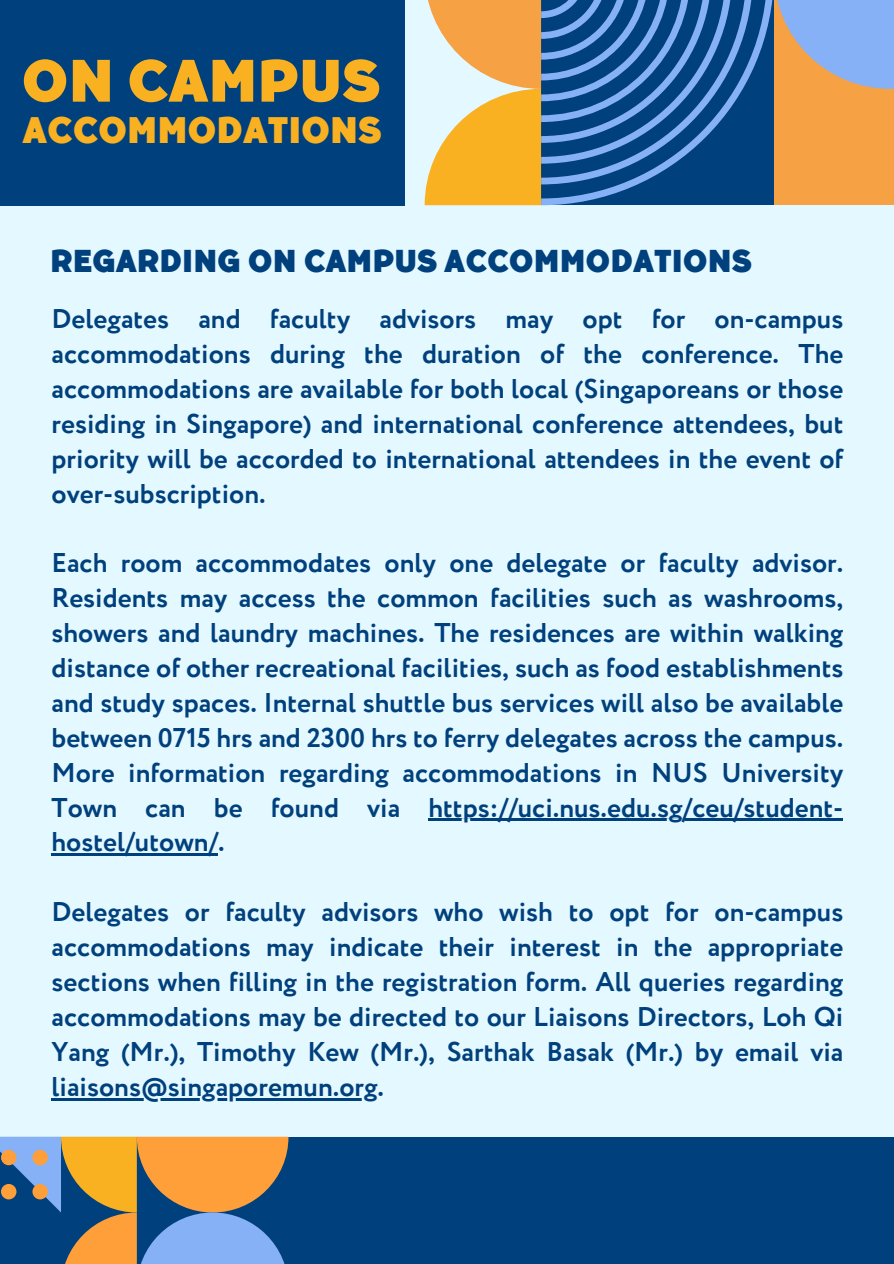
<style>
.page{position:relative;width:894px;height:1264px;background:#fff}
.page>*{position:absolute;margin:0;border:0;box-sizing:border-box;transform-origin:0 0}
.t1{font:900 59.7px "TT Corals";color:#f9b122}
.t2{font:900 36.75px "TT Corals";color:#f9b122}
.t3{font:900 31.5px "TT Corals";color:#00407c}
.t4{font:700 27px/34.8px "Circe";color:#00407c;text-align:justify}
</style>
<div class="page">
<div style="left:0;top:0;width:893px;height:1263px;background:#e4f8ff"></div>
<div style="left:0;top:1136px;width:893px;height:127px;background:#00407c"></div>
<svg style="left:0;top:1136px;width:288px;height:127px"></svg>
<hr style="left:428px;top:818px;width:415px;height:3px;background:#00407c">
<hr style="left:52px;top:853px;width:166px;height:3px;background:#00407c">
<hr style="left:52px;top:1097px;width:325px;height:3px;background:#00407c">
<div style="left:773px;top:0;width:120px;height:205px;background:#f6a143"></div>
<svg style="left:773px;top:0;width:120px;height:89px"></svg>
<svg style="left:752px;top:0;width:21px;height:205px;background:#0d4b88"></svg>
<svg style="left:424px;top:0;width:328px;height:205px;background:#70828a"></svg>
<div style="left:0;top:0;width:404px;height:205px;background:#00407c"></div>
<p class="t1" style="left:21px;top:45px;width:360px">ON CAMPUS</p>
<h2 class="t2" style="left:23px;top:108px;width:360px">ACCOMMODATIONS</h2>
<h1 class="t3" style="left:50px;top:242px;width:703px">REGARDING ON CAMPUS ACCOMMODATIONS</h1>
<p class="t4" style="left:52px;top:303px;width:793px">Delegates and faculty advisors may opt for on-campus accommodations during the duration of the conference. The accommodations are available for both local (Singaporeans or those residing in Singapore) and international conference attendees, but priority will be accorded to international attendees in the event of over-subscription.</p>
<h2 class="t4" style="left:52px;top:547px;width:793px">Each room accommodates only one delegate or faculty advisor.<br>Residents may access the common facilities such as washrooms, showers and laundry machines. The residences are within walking distance of other recreational facilities, such as food establishments and study spaces. Internal shuttle bus services will also be available between 0715 hrs and 2300 hrs to ferry delegates across the campus.<br>More information regarding accommodations in NUS University Town can be found via</h2>
<p class="t4" style="left:428px;top:791px;width:416px">https://uci.nus.edu.sg/ceu/student-</p>
<p class="t4" style="left:52px;top:826px;width:175px">hostel/utown/.</p>
<p class="t4" style="left:52px;top:896px;width:793px">Delegates or faculty advisors who wish to opt for on-campus accommodations may indicate their interest in the appropriate sections when filling in the registration form. All queries regarding accommodations may be directed to our Liaisons Directors, Loh Qi Yang (Mr.), Timothy Kew (Mr.), Sarthak Basak (Mr.) by email via</p>
<p class="t4" style="left:52px;top:1070px;width:334px">liaisons@singaporemun.org.</p>
</div>
